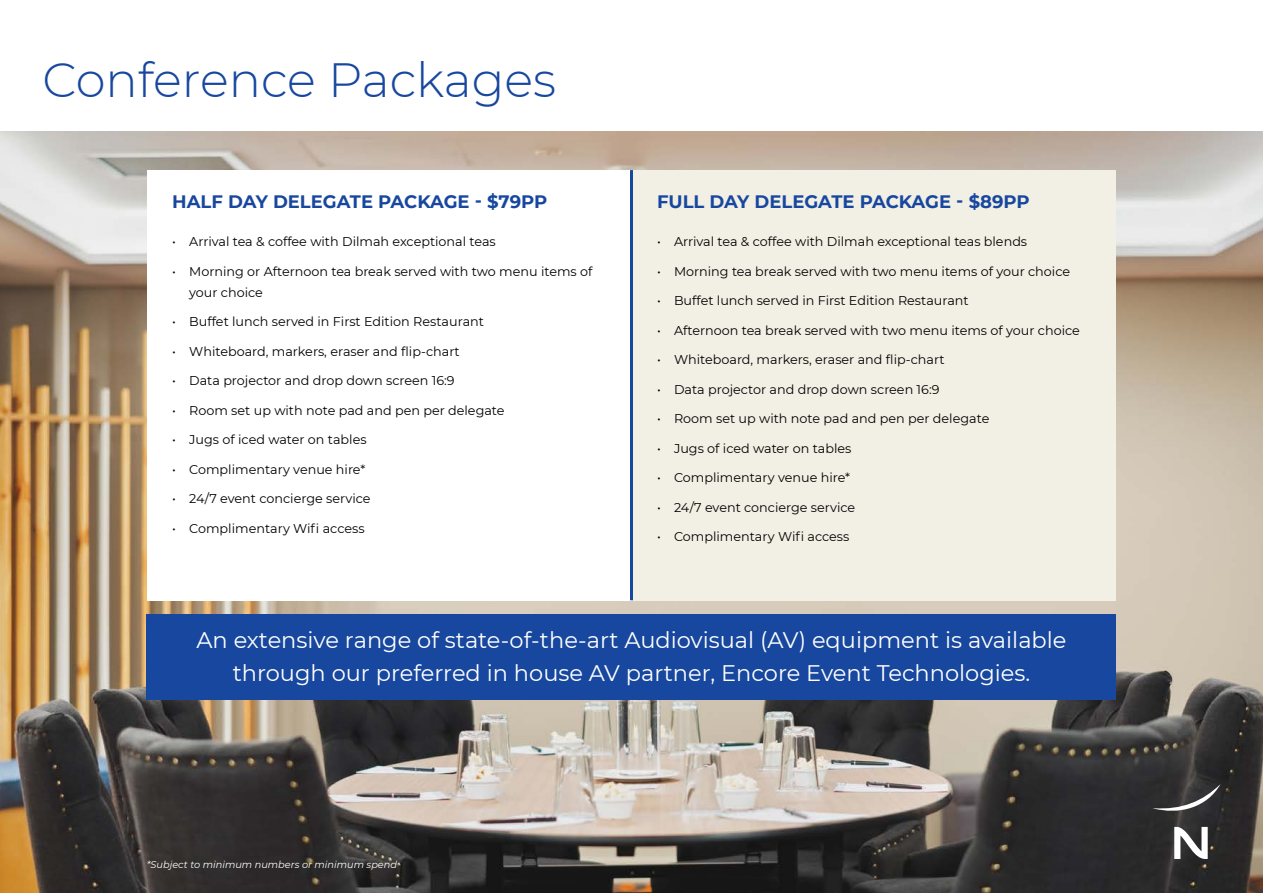
<style>
.page{position:relative;width:1263px;height:893px;background:#fff}
.page>*{position:absolute;margin:0;border:0;box-sizing:border-box;transform-origin:0 0}
.t1{font:300 48px "Montserrat";color:#17479e}
.t2{font:22.5px/33px "Montserrat";color:#fff;text-align:center}
.t3{font:700 18px "Montserrat";color:#17479e}
.t4{font:12.75px/21px "Montserrat";color:#000}
.t5{font:italic 9.75px "Montserrat";color:#fff}
</style>
<div class="page">
<img style="left:0;top:132px;width:1263px;height:761px">
<div style="left:631px;top:170px;width:485px;height:430px;background:#f2f0e5"></div>
<div style="left:147px;top:170px;width:484px;height:430px;background:#fff"></div>
<div style="left:147px;top:614px;width:969px;height:85px;background:#17479e"></div>
<hr style="left:630px;top:170px;width:3px;height:430px;background:#17479e">
<svg style="left:1152px;top:784px;width:68px;height:31px"></svg>
<svg style="left:1174px;top:827px;width:34px;height:32px"></svg>
<h1 class="t1" style="left:43px;top:48px;width:515px">Conference Packages</h1>
<h3 class="t3" style="left:172px;top:189px;width:377px">HALF DAY DELEGATE PACKAGE - $79PP</h3>
<p class="t4" style="left:172px;top:231px;width:325px">• Arrival tea &amp; coffee with Dilmah exceptional teas</p>
<p class="t4" style="left:189px;top:260px;width:405px;text-indent:-17px">• Morning or Afternoon tea break served with two menu items of your choice</p>
<p class="t4" style="left:172px;top:311px;width:313px">• Buffet lunch served in First Edition Restaurant</p>
<p class="t4" style="left:172px;top:340px;width:289px">• Whiteboard, markers, eraser and flip-chart</p>
<p class="t4" style="left:172px;top:370px;width:284px">• Data projector and drop down screen 16:9</p>
<p class="t4" style="left:172px;top:399px;width:334px">• Room set up with note pad and pen per delegate</p>
<p class="t4" style="left:172px;top:429px;width:196px">• Jugs of iced water on tables</p>
<p class="t4" style="left:172px;top:458px;width:195px">• Complimentary venue hire*</p>
<p class="t4" style="left:172px;top:488px;width:200px">• 24/7 event concierge service</p>
<p class="t4" style="left:172px;top:517px;width:194px">• Complimentary Wifi access</p>
<h3 class="t3" style="left:657px;top:189px;width:374px">FULL DAY DELEGATE PACKAGE - $89PP</h3>
<p class="t4" style="left:657px;top:231px;width:372px">• Arrival tea &amp; coffee with Dilmah exceptional teas blends</p>
<p class="t4" style="left:657px;top:260px;width:415px">• Morning tea break served with two menu items of your choice</p>
<p class="t4" style="left:657px;top:290px;width:313px">• Buffet lunch served in First Edition Restaurant</p>
<p class="t4" style="left:657px;top:319px;width:424px">• Afternoon tea break served with two menu items of your choice</p>
<p class="t4" style="left:657px;top:349px;width:289px">• Whiteboard, markers, eraser and flip-chart</p>
<p class="t4" style="left:657px;top:378px;width:284px">• Data projector and drop down screen 16:9</p>
<p class="t4" style="left:657px;top:408px;width:334px">• Room set up with note pad and pen per delegate</p>
<p class="t4" style="left:657px;top:437px;width:196px">• Jugs of iced water on tables</p>
<p class="t4" style="left:657px;top:467px;width:195px">• Complimentary venue hire*</p>
<p class="t4" style="left:657px;top:496px;width:200px">• 24/7 event concierge service</p>
<p class="t4" style="left:657px;top:526px;width:194px">• Complimentary Wifi access</p>
<h2 class="t2" style="left:196px;top:623px;width:871px">An extensive range of state-of-the-art Audiovisual (AV) equipment is available through our preferred in house AV partner, Encore Event Technologies.</h2>
<p class="t5" style="left:147px;top:858px;width:252px">*Subject to minimum numbers or minimum spend</p>
</div>
